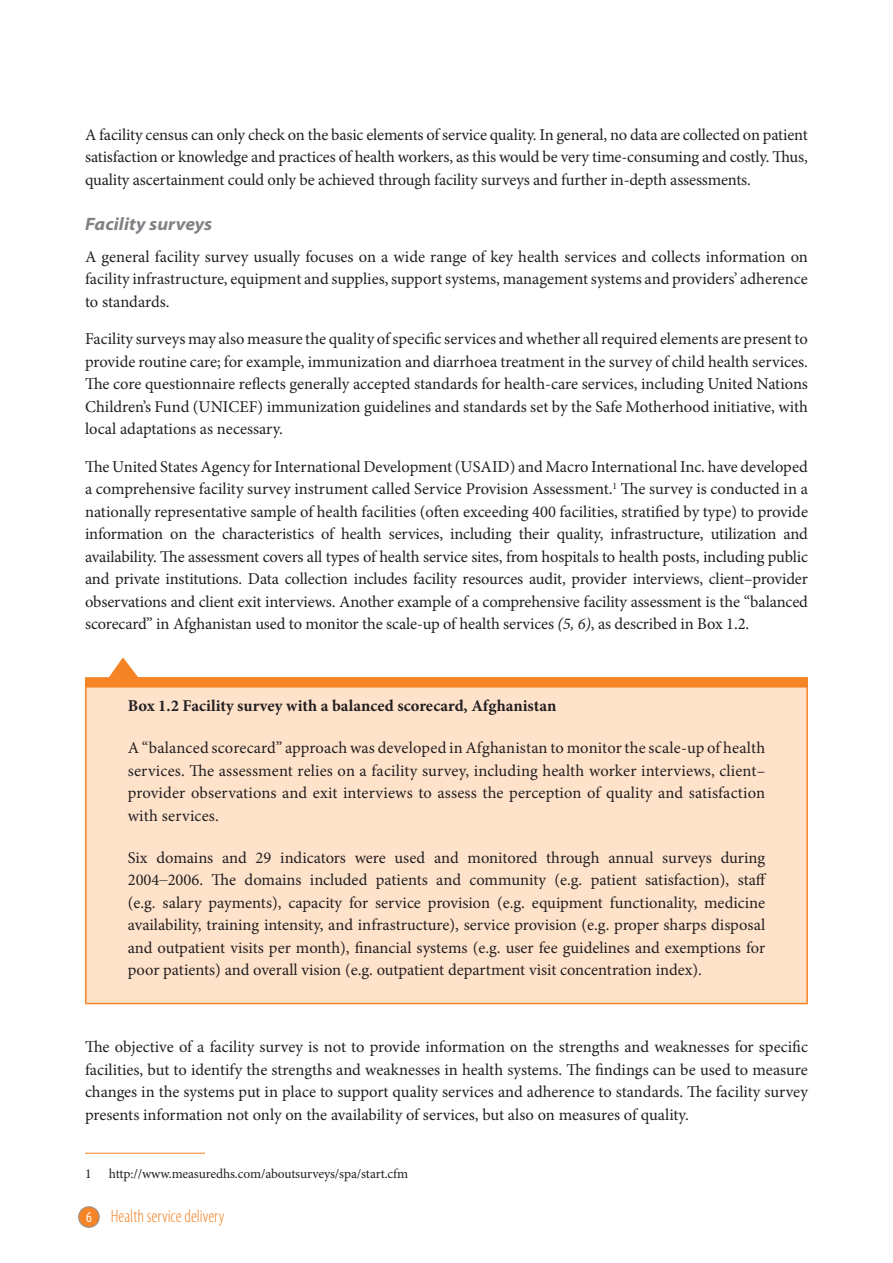
<style>
.page{position:relative;width:893px;height:1263px;background:#fff}
.page>*{position:absolute;margin:0;border:0;box-sizing:border-box;transform-origin:0 0}
.t1{font:300 condensed 18px "Myriad Pro";color:#f58427}
.Head4{font:italic 700 semi-expanded 18px "Myriad Pro";color:#808285}
.Body{font:16.5px/22.5px "Minion Pro";letter-spacing:-.005em;color:#231f20;text-align:justify}
.Box-body{font:16.5px/22.5px "Minion Pro";color:#231f20;text-align:justify}
.Box-head{font:700 16.5px "Minion Pro";color:#231f20}
.Footnote{font:13.5px "Minion Pro";letter-spacing:-.01em;color:#231f20}
.s1{font-style:italic}
.s2{font-family:"Helvetica Neue LT Std";font-weight:100}
.s3{font-weight:400;font-size:15px;color:#fff}
</style>
<div class="page">
<div style="left:79px;top:1207px;width:20px;height:20px;background:#f58427;border-radius:50%"></div>
<div style="left:78px;top:1206px;width:22px;height:22px;border:1px solid #939598;border-radius:50%"></div>
<div style="left:86px;top:678px;width:721px;height:325px;background:#fee2ca"></div>
<hr style="left:85px;top:679px;width:2px;height:324px;background:#f58427">
<hr style="left:806px;top:679px;width:2px;height:324px;background:#f58427">
<hr style="left:85px;top:1003px;width:723px;height:1px;background:#f58427">
<hr style="left:85px;top:1153px;width:120px;height:1px;background:#f58427">
<svg style="left:85px;top:657px;width:723px;height:30px"></svg>
<p class="Body" style="left:85px;top:123px;width:724px">A facility census can only check on the basic elements of service quality. In general, no data are collected on patient satisfaction or knowledge and practices of health workers, as this would be very time-consuming and costly. Thus, quality ascertainment could only be achieved through facility surveys and further in-depth assessments.</p>
<p class="Head4" style="left:85px;top:214px;width:129px">Facility surveys</p>
<p class="Body" style="left:85px;top:245px;width:724px">A general facility survey usually focuses on a wide range of key health services and collects information on facility infrastructure, equipment and supplies, support systems, management systems and providers’ adherence to standards.</p>
<p class="Body" style="left:85px;top:328px;width:724px">Facility surveys may also measure the quality of specific services and whether all required elements are present to provide routine care; for example, immunization and diarrhoea treatment in the survey of child health services.<br>The core questionnaire reflects generally accepted standards for health-care services, including United Nations Children’s Fund (UNICEF) immunization guidelines and standards set by the Safe Motherhood initiative, with local adaptations as necessary.</p>
<p class="Body" style="left:85px;top:455px;width:724px">The United States Agency for International Development (USAID) and Macro International Inc. have developed a comprehensive facility survey instrument called Service Provision Assessment.<sup>1</sup> The survey is conducted in a nationally representative sample of health facilities (often exceeding 400 facilities, stratified by type) to provide information on the characteristics of health services, including their quality, infrastructure, utilization and availability. The assessment covers all types of health service sites, from hospitals to health posts, including public and private institutions. Data collection includes facility resources audit, provider interviews, client–provider observations and client exit interviews. Another example of a comprehensive facility assessment is the “balanced scorecard” in Afghanistan used to monitor the scale-up of health services <span class="s1">(5, 6)</span>, as described in Box 1.2.</p>
<p class="Box-head" style="left:128px;top:694px;width:430px">Box 1.2 Facility survey with a balanced scorecard, Afghanistan</p>
<p class="Box-body" style="left:128px;top:736px;width:639px">A “balanced scorecard” approach was developed in Afghanistan to monitor the scale-up of health services. The assessment relies on a facility survey, including health worker interviews, client– provider observations and exit interviews to assess the perception of quality and satisfaction with services.</p>
<p class="Box-body" style="left:128px;top:846px;width:640px">Six domains and 29 indicators were used and monitored through annual surveys during 2004<span class="s2">–</span>2006. The domains included patients and community (e.g. patient satisfaction), staff (e.g. salary payments), capacity for service provision (e.g. equipment functionality, medicine availability, training intensity, and infrastructure), service provision (e.g. proper sharps disposal and outpatient visits per month), financial systems (e.g. user fee guidelines and exemptions for poor patients) and overall vision (e.g. outpatient department visit concentration index).</p>
<p class="Body" style="left:85px;top:1036px;width:724px">The objective of a facility survey is not to provide information on the strengths and weaknesses for specific facilities, but to identify the strengths and weaknesses in health systems. The findings can be used to measure changes in the systems put in place to support quality services and adherence to standards. The facility survey presents information not only on the availability of services, but also on measures of quality.</p>
<p class="Footnote" style="left:85px;top:1164px;width:8px">1</p>
<p class="Footnote" style="left:109px;top:1164px;width:301px">http://www.measuredhs.com/aboutsurveys/spa/start.cfm</p>
<p class="t1" style="left:86px;top:1206px;width:140px"><span class="s3">6</span> Health service delivery</p>
</div>
